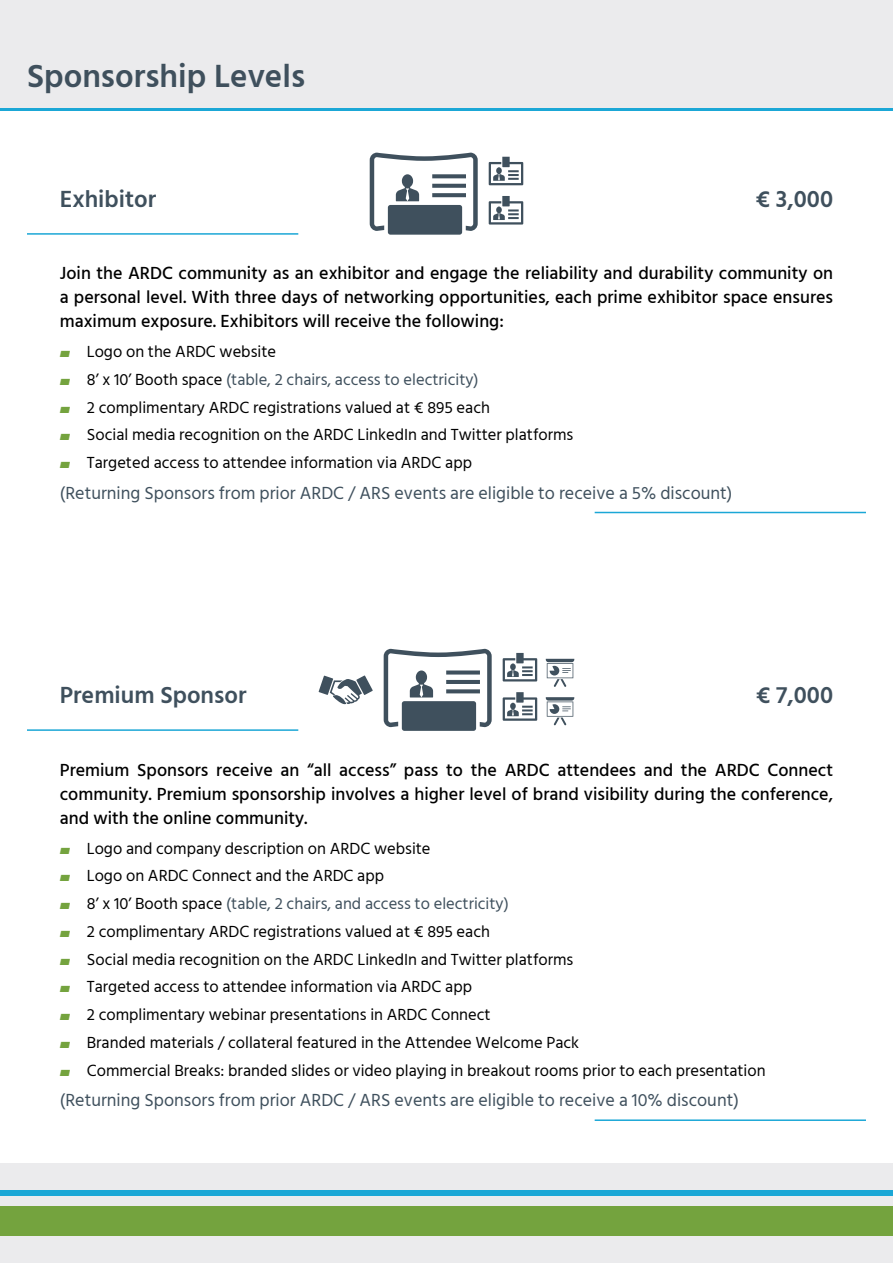
<style>
.page{position:relative;width:893px;height:1263px;background:#ebebed}
.page>*{position:absolute;margin:0;border:0;box-sizing:border-box;transform-origin:0 0}
.t1{font:600 33px "Hind Siliguri";color:#3f505d}
.t2{font:600 24px "Hind Siliguri";color:#3f505d}
.t3{font:500 18px/24px "Hind Siliguri";color:#000;text-align:justify}
.t4{font:18px "Hind Siliguri";color:#3f505d}
.t5{font:16.5px/27.8px "Hind Siliguri";color:#000}
.s1{color:#74a33e}
.s2{color:#3f505d}
</style>
<div class="page">
<div style="left:0;top:1206px;width:893px;height:30px;background:#74a33e"></div>
<div style="left:0;top:1190px;width:893px;height:5px;background:#1ba7d6"></div>
<div style="left:0;top:109px;width:893px;height:1054px;background:#fff"></div>
<hr style="left:0;top:108px;width:893px;height:3px;background:#1ba7d6">
<hr style="left:27px;top:233px;width:271px;height:2px;background:#1ba7d6">
<hr style="left:595px;top:512px;width:271px;height:1px;background:#1ba7d6">
<svg style="left:370px;top:153px;width:108px;height:82px"></svg>
<svg style="left:489px;top:196px;width:34px;height:29px"></svg>
<svg style="left:489px;top:157px;width:34px;height:28px"></svg>
<hr style="left:27px;top:729px;width:271px;height:2px;background:#1ba7d6">
<hr style="left:595px;top:1119px;width:271px;height:2px;background:#1ba7d6">
<svg style="left:384px;top:649px;width:108px;height:82px"></svg>
<svg style="left:503px;top:692px;width:34px;height:29px"></svg>
<svg style="left:503px;top:653px;width:34px;height:28px"></svg>
<svg style="left:546px;top:659px;width:28px;height:28px"></svg>
<svg style="left:546px;top:697px;width:28px;height:28px"></svg>
<svg style="left:319px;top:675px;width:54px;height:29px"></svg>
<h1 class="t1" style="left:27px;top:51px;width:280px">Sponsorship Levels</h1>
<h2 class="t2" style="left:60px;top:181px;width:98px">Exhibitor</h2>
<h2 class="t2" style="left:755px;top:181px;width:79px">€ 3,000</h2>
<p class="t3" style="left:60px;top:262px;width:775px">Join the ARDC community as an exhibitor and engage the reliability and durability community on a personal level. With three days of networking opportunities, each prime exhibitor space ensures maximum exposure. Exhibitors will receive the following:</p>
<p class="t5" style="left:60px;top:339px;width:515px"><span class="s1">▰</span> Logo on the ARDC website<br><span class="s1">▰</span> 8’ x 10’ Booth space <span class="s2">(table, 2 chairs, access to electricity)<br></span><span class="s1">▰</span> 2 complimentary ARDC registrations valued at € 895 each<br><span class="s1">▰</span> Social media recognition on the ARDC LinkedIn and Twitter platforms <span class="s1">▰</span> Targeted access to attendee information via ARDC app</p>
<p class="t4" style="left:60px;top:480px;width:674px">(Returning Sponsors from prior ARDC / ARS events are eligible to receive a 5% discount)</p>
<h2 class="t2" style="left:60px;top:677px;width:188px">Premium Sponsor</h2>
<h2 class="t2" style="left:756px;top:677px;width:79px">€ 7,000</h2>
<p class="t3" style="left:60px;top:759px;width:775px">Premium Sponsors receive an “all access” pass to the ARDC attendees and the ARDC Connect community. Premium sponsorship involves a higher level of brand visibility during the conference, and with the online community.</p>
<p class="t5" style="left:60px;top:835px;width:707px"><span class="s1">▰</span> Logo and company description on ARDC website<br><span class="s1">▰</span> Logo on ARDC Connect and the ARDC app<br><span class="s1">▰</span> 8’ x 10’ Booth space <span class="s2">(table, 2 chairs, and access to electricity)<br></span><span class="s1">▰</span> 2 complimentary ARDC registrations valued at € 895 each<br><span class="s1">▰</span> Social media recognition on the ARDC LinkedIn and Twitter platforms<br><span class="s1">▰</span> Targeted access to attendee information via ARDC app<br><span class="s1">▰</span> 2 complimentary webinar presentations in ARDC Connect<br><span class="s1">▰</span> Branded materials / collateral featured in the Attendee Welcome Pack<br><span class="s1">▰</span> Commercial Breaks: branded slides or video playing in breakout rooms prior to each presentation</p>
<p class="t4" style="left:60px;top:1088px;width:681px">(Returning Sponsors from prior ARDC / ARS events are eligible to receive a 10% discount)</p>
</div>
